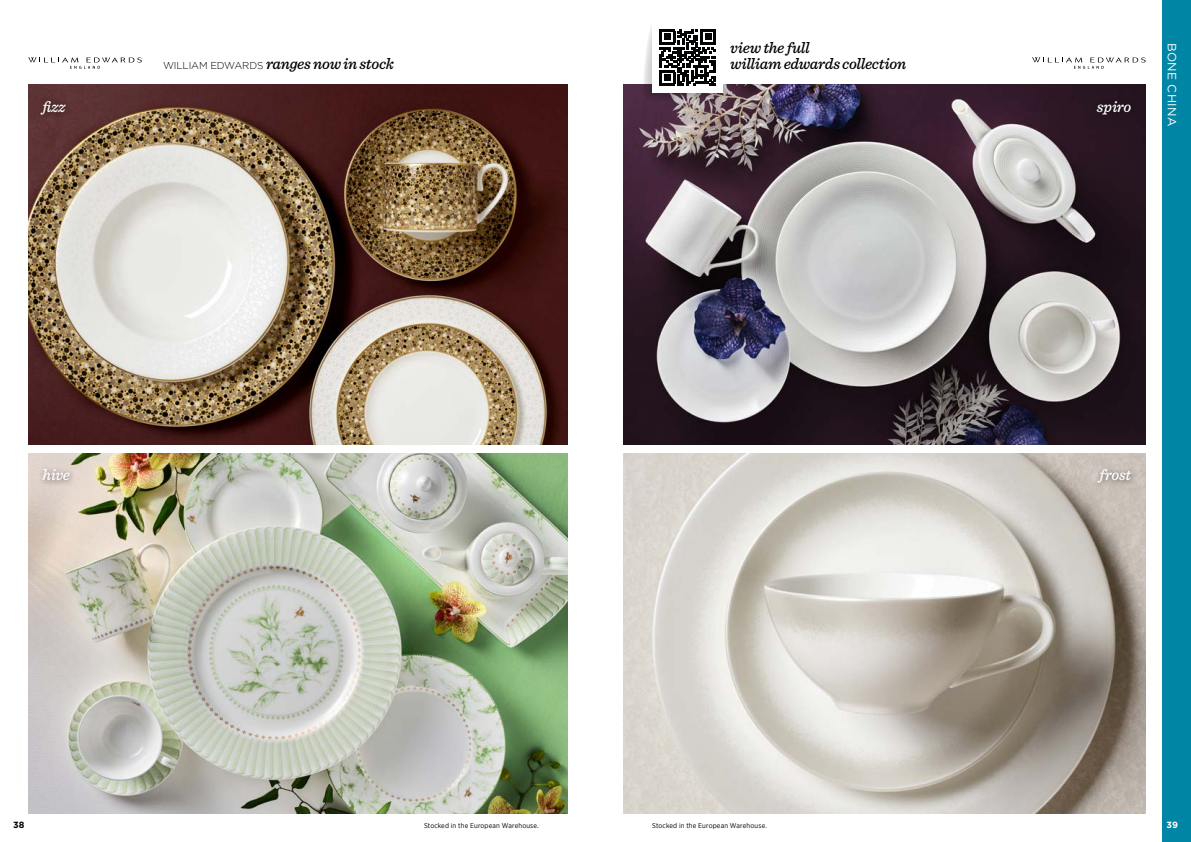
<style>
.page{position:relative;width:1191px;height:842px;background:#fff}
.page>*{position:absolute;margin:0;border:0;box-sizing:border-box;transform-origin:0 0}
.t1{font:italic 500 16px/16px "Sentinel";letter-spacing:-.02em;color:#000}
.t2{font:italic 500 16px "Sentinel";letter-spacing:-.025em;color:#fff}
.t3{font:12px "Gotham";letter-spacing:.03em;color:#fff}
.t4{font:700 9px "Gotham";color:#000}
.t5{font:700 9px "Gotham";color:#fff}
.t6{font:7px "Gotham Narrow";letter-spacing:.02em;color:#000}
.s1{font-family:"Gotham";font-weight:300;font-style:normal;font-size:10px}
</style>
<div class="page">
<svg style="left:1032px;top:57px;width:113px;height:12px"></svg>
<svg style="left:28px;top:57px;width:114px;height:12px"></svg>
<img style="left:28px;top:85px;width:539px;height:360px">
<img style="left:624px;top:85px;width:521px;height:360px">
<img style="left:624px;top:453px;width:521px;height:361px">
<svg style="left:642px;top:26px;width:81px;height:77px"></svg>
<hr style="left:659px;top:83px;width:16px;height:3px;background:#010202">
<div style="left:664px;top:74px;width:6px;height:7px;background:#010202"></div>
<img style="left:28px;top:453px;width:539px;height:361px">
<div style="left:36px;top:96px;width:37px;height:25px;background:#000;opacity:.5"></div>
<div style="left:38px;top:465px;width:39px;height:22px;background:#000;opacity:.5"></div>
<div style="left:1092px;top:96px;width:45px;height:25px;background:#24131f"></div>
<div style="left:1093px;top:464px;width:45px;height:26px;background:#000;opacity:.5"></div>
<div style="left:1162px;top:0;width:29px;height:842px;background:#0085a4"></div>
<p class="t2" style="left:43px;top:94px;width:24px">fizz</p>
<p class="t1" style="left:163px;top:55px;width:232px"><span class="s1">WILLIAM EDWARDS</span> ranges now in stock</p>
<p class="t1" style="left:730px;top:39px;width:178px">view the full<br>william edwards collection</p>
<p class="t2" style="left:1097px;top:94px;width:36px">spiro</p>
<p class="t3" style="left:1178px;top:43px;width:85px;rotate:90deg">BONE CHINA</p>
<p class="t2" style="left:43px;top:463px;width:29px">hive</p>
<p class="t4" style="left:13px;top:819px;width:13px">38</p>
<p class="t2" style="left:1099px;top:463px;width:33px">frost</p>
<p class="t6" style="left:424px;top:821px;width:116px">Stocked in the European Warehouse.</p>
<p class="t6" style="left:652px;top:821px;width:116px">Stocked in the European Warehouse.</p>
<p class="t5" style="left:1166px;top:819px;width:13px">39</p>
</div>
